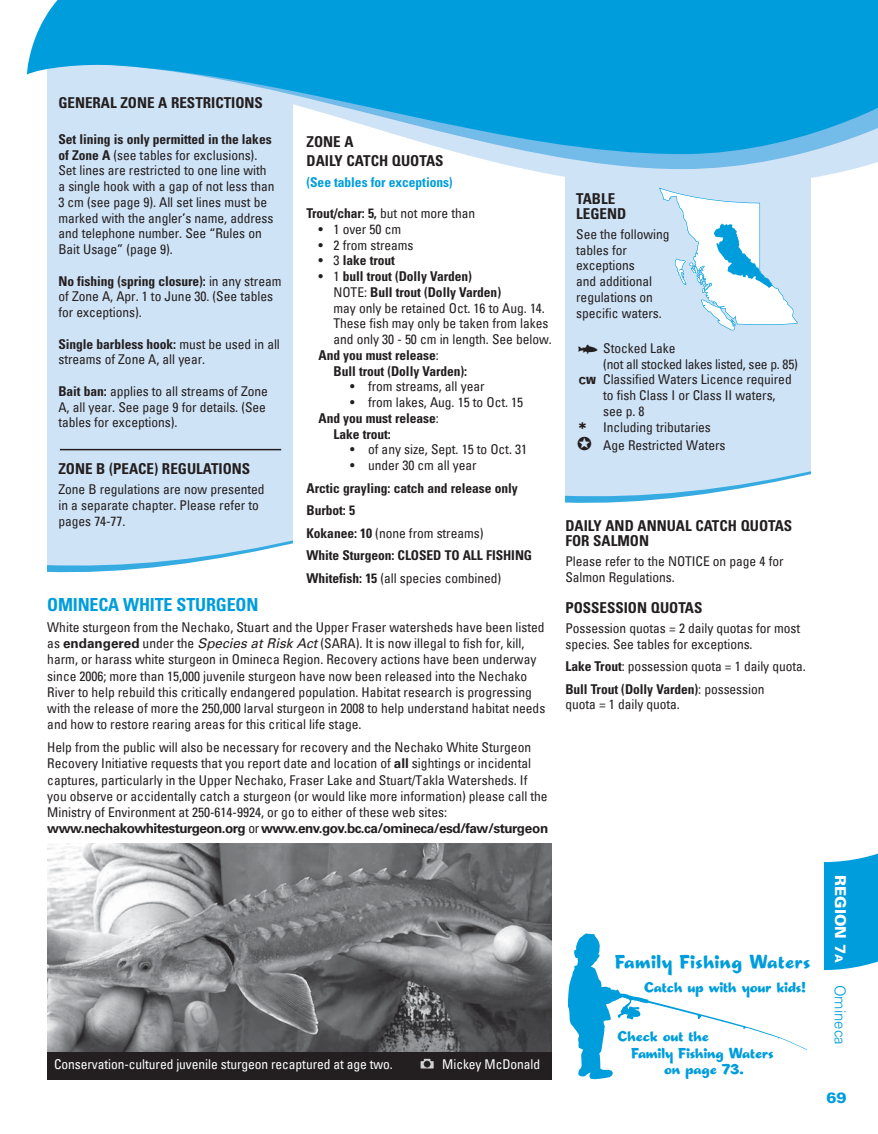
<style>
.page{position:relative;width:878px;height:1134px;background:#fff}
.page>*{position:absolute;margin:0;border:0;box-sizing:border-box;transform-origin:0 0}
.t1{font:19.5px "Las Vegas OT Castaway";letter-spacing:.03em;color:#009ddc}
.t2{font:700 condensed 18px "Univers";letter-spacing:-.01em;color:#009ddc}
.t3{font:700 condensed 15px/15px "Univers";color:#231f20}
.t4{font:15px "Las Vegas OT Castaway";color:#009ddc}
.t5{font:900 15px "Univers";color:#fff}
.t6{font:300 15px "Univers";color:#009ddc}
.t7{font:900 15px "Univers";color:#009ddc}
.t8{font:condensed 13.5px/15.8px "Univers";letter-spacing:-.005em;color:#231f20}
.t9{font:700 condensed 13.5px/22.5px "Univers";letter-spacing:-.005em;color:#231f20}
.t10{font:condensed 13.5px "Univers";letter-spacing:-.005em;color:#fff}
.t11{font:700 condensed 13.5px "Univers";letter-spacing:-.005em;color:#009ddc}
.s1{font-weight:700}
.s2{font-weight:400}
.s3{font-weight:700;font-stretch:normal}
.s4{font-style:italic;font-stretch:normal}
.s5{font-size:18px}
.s6{font-size:10.5px}
</style>
<div class="page">
<svg style="left:824px;top:853px;width:54px;height:117px;background:#13a4de"></svg>
<img style="left:48px;top:843px;width:503px;height:209px">
<div style="left:47px;top:188px;width:245px;height:380px;background:#cfe3f6"></div>
<div style="left:565px;top:188px;width:245px;height:311px;background:#cfe3f6"></div>
<svg style="left:47px;top:154px;width:806px;height:34px;fill:#cfe3f6"></svg>
<svg style="left:55px;top:154px;width:823px;height:15px;fill:#cfe3f6"></svg>
<svg style="left:659px;top:189px;width:138px;height:141px"></svg>
<svg style="left:568px;top:933px;width:238px;height:146px"></svg>
<div style="left:47px;top:1052px;width:504px;height:28px;background:#231f20"></div>
<svg style="left:420px;top:1059px;width:13px;height:9px"></svg>
<hr style="left:60px;top:449px;width:221px;height:1px;background:#231f20">
<svg style="left:27px;top:0;width:851px;height:154px;background:#36afe2"></svg>
<p class="t3" style="left:58px;top:97px;width:206px">GENERAL ZONE A RESTRICTIONS</p>
<p class="t8" style="left:58px;top:132px;width:218px"><span class="s1">Set lining is only permitted in the lakes of Zone A</span> (see tables for exclusions).<br>Set lines are restricted to one line with a single hook with a gap of not less than 3 cm (see page 9). All set lines must be marked with the angler’s name, address and telephone number. See “Rules on Bait Usage” (page 9).</p>
<p class="t8" style="left:58px;top:274px;width:224px"><span class="s1">No fishing (spring closure):</span> in any stream of Zone A, Apr. 1 to June 30. (See tables for exceptions).</p>
<p class="t8" style="left:58px;top:337px;width:223px"><span class="s1">Single barbless hook:</span> must be used in all streams of Zone A, all year.</p>
<p class="t8" style="left:58px;top:384px;width:211px"><span class="s1">Bait ban:</span> applies to all streams of Zone<br>A, all year. See page 9 for details. (See tables for exceptions).</p>
<p class="t3" style="left:58px;top:463px;width:193px">ZONE B (PEACE) REGULATIONS</p>
<p class="t8" style="left:58px;top:483px;width:208px">Zone B regulations are now presented in a separate chapter. Please refer to pages 74-77.</p>
<p class="t3" style="left:306px;top:133px;width:138px;line-height:19.5px">ZONE A<br>DAILY CATCH QUOTAS</p>
<p class="t11" style="left:306px;top:177px;width:148px">(See tables for exceptions)</p>
<p class="t8" style="left:306px;top:207px;width:170px"><span class="s1">Trout/char: 5,</span> but not more than</p>
<p class="t8" style="left:318px;top:222px;width:84px">• 1 over 50 cm</p>
<p class="t8" style="left:318px;top:238px;width:96px">• 2 from streams</p>
<p class="t9" style="left:318px;top:251px;width:78px"><span class="s2">• 3</span> lake trout</p>
<p class="t9" style="left:318px;top:267px;width:155px"><span class="s2">• 1</span> bull trout (Dolly Varden)</p>
<p class="t9" style="left:333px;top:282px;width:169px"><span class="s2">NOTE:</span> Bull trout (Dolly Varden)</p>
<p class="t8" style="left:333px;top:301px;width:213px">may only be retained Oct. 16 to Aug. 14.</p>
<p class="t8" style="left:333px;top:317px;width:216px">These fish may only be taken from lakes</p>
<p class="t8" style="left:333px;top:333px;width:220px">and only 30 - 50 cm in length. See below.</p>
<p class="t9" style="left:318px;top:345px;width:122px">And you must release<span class="s2">:</span></p>
<p class="t9" style="left:333px;top:361px;width:135px">Bull trout (Dolly Varden):</p>
<p class="t8" style="left:350px;top:380px;width:136px">• from streams, all year</p>
<p class="t8" style="left:350px;top:396px;width:175px">• from lakes, Aug. 15 to Oct. 15</p>
<p class="t9" style="left:318px;top:408px;width:122px">And you must release<span class="s2">:</span></p>
<p class="t9" style="left:333px;top:424px;width:59px">Lake trout:</p>
<p class="t8" style="left:350px;top:443px;width:178px">• of any size, Sept. 15 to Oct. 31</p>
<p class="t8" style="left:350px;top:459px;width:128px">• under 30 cm all year</p>
<p class="t9" style="left:306px;top:478px;width:227px">Arctic grayling: catch and release only<br>Burbot: 5<br>Kokanee: 10 <span class="s2">(none from streams)<br></span>White Sturgeon: CLOSED TO ALL FISHING<br>Whitefish: 15 <span class="s2">(all species combined)</span></p>
<h2 class="t2" style="left:47px;top:598px;width:213px">OMINECA WHITE STURGEON</h2>
<p class="t8" style="left:47px;top:620px;width:499px;line-height:16.2px">White sturgeon from the Nechako, Stuart and the Upper Fraser watersheds have been listed as <span class="s3">endangered</span> under the <span class="s4">Species at Risk Act</span> (SARA). It is now illegal to fish for, kill, harm, or harass white sturgeon in Omineca Region. Recovery actions have been underway since 2006; more than 15,000 juvenile sturgeon have now been released into the Nechako River to help rebuild this critically endangered population. Habitat research is progressing with the release of more the 250,000 larval sturgeon in 2008 to help understand habitat needs and how to restore rearing areas for this critical life stage.</p>
<p class="t8" style="left:47px;top:741px;width:502px;line-height:16.2px">Help from the public will also be necessary for recovery and the Nechako White Sturgeon Recovery Initiative requests that you report date and location of <span class="s3">all</span> sightings or incidental captures, particularly in the Upper Nechako, Fraser Lake and Stuart/Takla Watersheds. If you observe or accidentally catch a sturgeon (or would like more information) please call the Ministry of Environment at 250-614-9924, or go to either of these web sites: <span class="s3">www.nechakowhitesturgeon.org</span> or <span class="s3">www.env.gov.bc.ca/omineca/esd/faw/sturgeon</span></p>
<p class="t3" style="left:576px;top:192px;width:51px">TABLE<br>LEGEND</p>
<p class="t8" style="left:576px;top:227px;width:95px">See the following tables for exceptions<br>and additional regulations on specific waters.</p>
<p class="t8" style="left:576px;top:341px;width:101px">π Stocked Lake</p>
<p class="t8" style="left:603px;top:357px;width:196px">(not all stocked lakes listed, see p. 85)</p>
<p class="t8" style="left:576px;top:373px;width:217px">∏ Classified Waters Licence required</p>
<p class="t8" style="left:603px;top:389px;width:174px">to fish Class I or Class II waters,</p>
<p class="t8" style="left:603px;top:404px;width:43px">see p. 8</p>
<p class="t8" style="left:576px;top:420px;width:136px">∑ Including tributaries</p>
<p class="t8" style="left:576px;top:438px;width:151px"><span class="s5">∂</span> Age Restricted Waters</p>
<p class="t3" style="left:565px;top:520px;width:228px">DAILY AND ANNUAL CATCH QUOTAS<br>FOR SALMON</p>
<p class="t8" style="left:565px;top:555px;width:220px">Please refer to the NOTICE on page 4 for<br>Salmon Regulations.</p>
<p class="t3" style="left:565px;top:601px;width:138px">POSSESSION QUOTAS</p>
<p class="t8" style="left:565px;top:621px;width:236px">Possession quotas = 2 daily quotas for most species. See tables for exceptions.</p>
<p class="t8" style="left:565px;top:656px;width:242px;line-height:22.5px"><span class="s1">Lake Trout</span>: possession quota = 1 daily quota.<br><span class="s1">Bull Trout (Dolly Varden)</span>: possession</p>
<p class="t8" style="left:565px;top:698px;width:116px">quota = 1 daily quota.</p>
<p class="t10" style="left:54px;top:1059px;width:340px">Conservation-cultured juvenile sturgeon recaptured at age two.</p>
<p class="t10" style="left:442px;top:1059px;width:100px">Mickey McDonald</p>
<h1 class="t1" style="left:614px;top:955px;width:197px">Family Fishing Waters</h1>
<p class="t4" style="left:644px;top:982px;width:163px">Catch up with your kids!</p>
<p class="t4" style="left:617px;top:1031px;width:93px">Check out the</p>
<p class="t4" style="left:631px;top:1048px;width:144px">Family Fishing Waters</p>
<p class="t4" style="left:664px;top:1064px;width:81px">on page 73.</p>
<p class="t5" style="left:845px;top:875px;width:89px;rotate:90deg">REGION 7<span class="s6">A</span></p>
<p class="t6" style="left:845px;top:985px;width:62px;rotate:90deg">Omineca</p>
<p class="t7" style="left:826px;top:1092px;width:22px">69</p>
</div>
